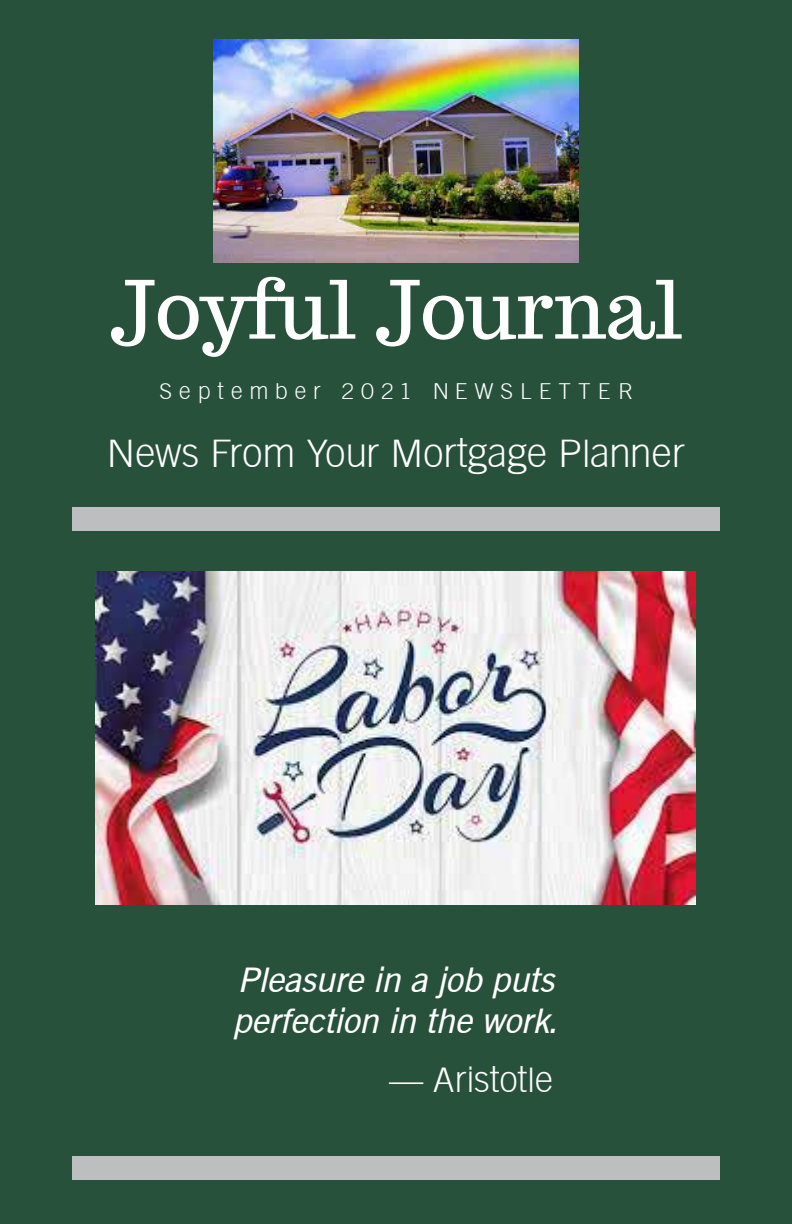
<style>
.page{position:relative;width:792px;height:1224px;background:#28513c}
.page>*{position:absolute;margin:0;border:0;box-sizing:border-box;transform-origin:0 0}
.t1{font:80px "Trocchi";color:#fff}
.t2{font:38px "Goethe Gothic";color:#fff}
.t3{font:italic 34px/40.8px "Goethe Gothic";color:#fff}
.t4{font:34px "Goethe Gothic";color:#fff}
.t5{font:22px "Goethe Gothic";letter-spacing:.32em;color:#fff}
</style>
<div class="page">
<div style="left:72px;top:508px;width:648px;height:23px;background:#bcbec0"></div>
<div style="left:72px;top:1157px;width:648px;height:23px;background:#bcbec0"></div>
<img style="left:96px;top:571px;width:600px;height:333px">
<img style="left:214px;top:40px;width:364px;height:222px">
<h1 class="t1" style="left:110px;top:257px;width:574px">Joyful Journal</h1>
<p class="t5" style="left:159px;top:378px;width:475px">September 2021 NEWSLETTER</p>
<p class="t2" style="left:107px;top:431px;width:580px">News From Your Mortgage Planner</p>
<p class="t3" style="left:233px;top:959px;width:328px">Pleasure in a job puts perfection in the work.</p>
<p class="t4" style="left:389px;top:1060px;width:165px">— Aristotle</p>
</div>
